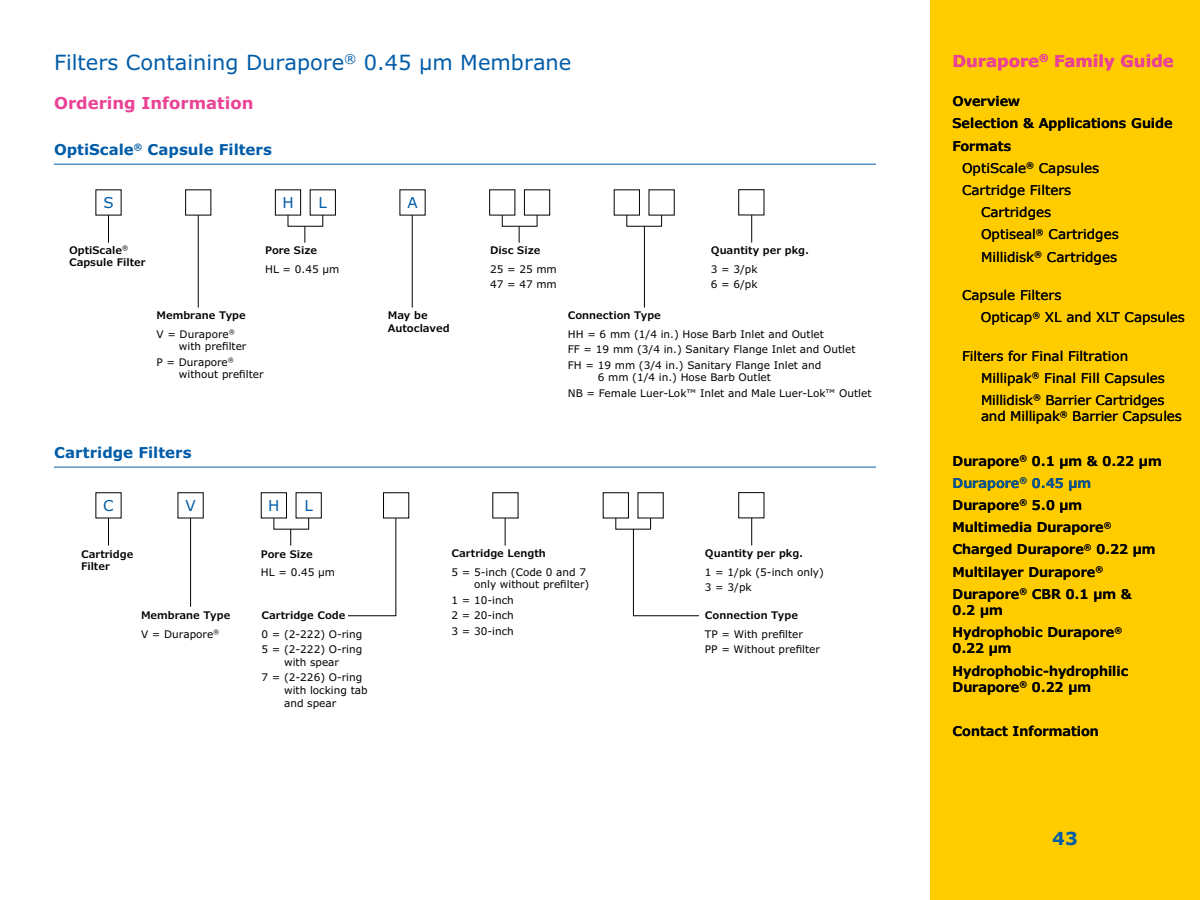
<style>
.page{position:relative;width:1200px;height:900px;background:#fff}
.page>*{position:absolute;margin:0;border:0;box-sizing:border-box;transform-origin:0 0}
.t1{font:21px "Verdana Pro";color:#005ca8}
.t2{font:700 18px "Verdana Pro";color:#005ca8}
.t3{font:700 16.5px "Verdana Pro";color:#eb4296}
.t4{font:700 15px "Verdana Pro";color:#005ca8}
.t5{font:15px "Verdana Pro";color:#005ca8}
.t6{font:600 13.5px/22.2px "Verdana Pro";color:#000}
.t7{font:13.5px/22.2px "Verdana Pro";color:#000}
.t8{font:10.5px/15.6px "Verdana Pro";color:#000}
.t9{font:600 10.5px/12.6px "Verdana Pro";color:#000}
.s1{font-weight:400}
.s2{color:#005ca8}
</style>
<div class="page">
<div style="left:930px;top:0;width:270px;height:900px;background:#fc0"></div>
<hr style="left:54px;top:164px;width:822px;height:1px;background:#005ca8">
<svg style="left:108px;top:215px;width:1px;height:28px"></svg>
<hr style="left:198px;top:215px;width:1px;height:93px;background:#000">
<svg style="left:751px;top:215px;width:1px;height:28px"></svg>
<hr style="left:412px;top:215px;width:1px;height:93px;background:#000">
<svg style="left:502px;top:215px;width:36px;height:28px"></svg>
<div style="left:524px;top:190px;width:26px;height:25px;border:1px solid #000"></div>
<svg style="left:288px;top:215px;width:36px;height:28px"></svg>
<div style="left:275px;top:190px;width:26px;height:25px;border:1px solid #000"></div>
<svg style="left:626px;top:215px;width:36px;height:12px"></svg>
<hr style="left:644px;top:226px;width:1px;height:82px;background:#000">
<hr style="left:54px;top:467px;width:822px;height:1px;background:#005ca8">
<svg style="left:108px;top:518px;width:1px;height:28px"></svg>
<svg style="left:751px;top:518px;width:1px;height:27px"></svg>
<svg style="left:348px;top:518px;width:48px;height:98px"></svg>
<svg style="left:505px;top:518px;width:1px;height:28px"></svg>
<hr style="left:190px;top:518px;width:1px;height:89px;background:#000">
<svg style="left:274px;top:518px;width:35px;height:28px"></svg>
<svg style="left:615px;top:518px;width:84px;height:98px"></svg>
<h1 class="t1" style="left:54px;top:49px;width:519px">Filters Containing Durapore<sup>®</sup> 0.45 μm Membrane</h1>
<h3 class="t3" style="left:54px;top:92px;width:201px">Ordering Information</h3>
<h3 class="t4" style="left:54px;top:140px;width:220px">OptiScale<sup>®</sup> Capsule Filters</h3>
<h3 class="t5" style="left:103px;top:193px;width:12px">S</h3>
<h3 class="t5" style="left:282px;top:193px;width:13px">H</h3>
<h3 class="t5" style="left:319px;top:193px;width:10px">L</h3>
<h3 class="t5" style="left:407px;top:193px;width:12px">A</h3>
<p class="t9" style="left:69px;top:244px;width:78px">OptiScale<sup>®<br></sup>Capsule Filter</p>
<p class="t9" style="left:711px;top:244px;width:100px">Quantity per pkg.</p>
<p class="t8" style="left:711px;top:261px;width:48px">3 = 3/pk<br>6 = 6/pk</p>
<p class="t9" style="left:388px;top:309px;width:63px">May be<br>Autoclaved</p>
<p class="t9" style="left:265px;top:244px;width:53px">Pore Size</p>
<p class="t8" style="left:265px;top:261px;width:76px">HL = 0.45 µm</p>
<p class="t9" style="left:490px;top:244px;width:52px">Disc Size</p>
<p class="t8" style="left:490px;top:261px;width:68px">25 = 25 mm<br>47 = 47 mm</p>
<p class="t9" style="left:156px;top:306px;width:91px;line-height:18.6px">Membrane Type<br><span class="s1">V = Durapore</span><sup>®</sup></p>
<p class="t8" style="left:156px;top:339px;width:91px;text-indent:23px">with prefilter<br>P = Durapore<sup>®</sup></p>
<p class="t8" style="left:179px;top:367px;width:86px">without prefilter</p>
<p class="t9" style="left:568px;top:309px;width:95px">Connection Type</p>
<p class="t8" style="left:568px;top:326px;width:289px">HH = 6 mm (1/4 in.) Hose Barb Inlet and Outlet<br>FF = 19 mm (3/4 in.) Sanitary Flange Inlet and Outlet<br>FH = 19 mm (3/4 in.) Sanitary Flange Inlet and</p>
<p class="t8" style="left:568px;top:370px;width:305px;text-indent:30px">6 mm (1/4 in.) Hose Barb Outlet<br>NB = Female Luer-Lok™ Inlet and Male Luer-Lok™ Outlet</p>
<h3 class="t4" style="left:54px;top:443px;width:139px">Cartridge Filters</h3>
<h3 class="t5" style="left:103px;top:496px;width:12px">C</h3>
<h3 class="t5" style="left:185px;top:496px;width:12px">V</h3>
<h3 class="t5" style="left:268px;top:496px;width:13px">H</h3>
<h3 class="t5" style="left:304px;top:496px;width:10px">L</h3>
<p class="t9" style="left:81px;top:548px;width:54px">Cartridge<br>Filter</p>
<p class="t9" style="left:705px;top:547px;width:100px">Quantity per pkg.</p>
<p class="t8" style="left:705px;top:564px;width:120px">1 = 1/pk (5-inch only)<br>3 = 3/pk</p>
<p class="t9" style="left:261px;top:609px;width:86px">Cartridge Code</p>
<p class="t8" style="left:261px;top:626px;width:102px">0 = (2-222) O-ring<br>5 = (2-222) O-ring</p>
<p class="t8" style="left:261px;top:654px;width:102px;text-align:center">with spear<br>7 = (2-226) O-ring</p>
<p class="t8" style="left:284px;top:684px;width:85px;line-height:12.6px">with locking tab and spear</p>
<p class="t9" style="left:452px;top:547px;width:96px">Cartridge Length</p>
<p class="t8" style="left:474px;top:566px;width:117px;line-height:12.6px;text-indent:-23px">5 = 5-inch (Code 0 and 7 only without prefilter)</p>
<p class="t8" style="left:452px;top:592px;width:64px;text-align:justify">1 = 10-inch 2 = 20-inch 3 = 30-inch</p>
<p class="t9" style="left:261px;top:548px;width:53px">Pore Size</p>
<p class="t8" style="left:261px;top:565px;width:76px">HL = 0.45 µm</p>
<p class="t9" style="left:141px;top:606px;width:91px;line-height:18.6px">Membrane Type<br><span class="s1">V = Durapore</span><sup>®</sup></p>
<p class="t9" style="left:705px;top:609px;width:95px">Connection Type</p>
<p class="t8" style="left:705px;top:626px;width:117px">TP = With prefilter<br>PP = Without prefilter</p>
<h3 class="t3" style="left:952px;top:50px;width:223px">Durapore<sup>®</sup> Family Guide</h3>
<p class="t6" style="left:952px;top:90px;width:69px">Overview</p>
<p class="t6" style="left:952px;top:112px;width:222px">Selection &amp; Applications Guide</p>
<p class="t6" style="left:952px;top:135px;width:60px">Formats</p>
<p class="t7" style="left:962px;top:157px;width:139px">OptiScale<sup>®</sup> Capsules</p>
<p class="t7" style="left:962px;top:179px;width:111px">Cartridge Filters</p>
<p class="t7" style="left:981px;top:201px;width:72px">Cartridges</p>
<p class="t7" style="left:981px;top:224px;width:139px">Optiseal<sup>®</sup> Cartridges</p>
<p class="t7" style="left:981px;top:246px;width:138px">Millidisk<sup>®</sup> Cartridges</p>
<p class="t7" style="left:981px;top:284px;width:206px;text-indent:-19px">Capsule Filters<br>Opticap<sup>®</sup> XL and XLT Capsules</p>
<p class="t7" style="left:981px;top:345px;width:185px;text-indent:-19px">Filters for Final Filtration<br>Millipak<sup>®</sup> Final Fill Capsules<br>Millidisk<sup>®</sup> Barrier Cartridges</p>
<p class="t7" style="left:981px;top:405px;width:202px">and Millipak<sup>®</sup> Barrier Capsules</p>
<p class="t6" style="left:952px;top:450px;width:211px">Durapore<sup>®</sup> 0.1 μm &amp; 0.22 μm<br><span class="s2">Durapore</span><sup>®</sup> <span class="s2">0.45 μm<br></span>Durapore<sup>®</sup> 5.0 μm<br>Multimedia Durapore<sup>®<br></sup>Charged Durapore<sup>®</sup> 0.22 μm<br>Multilayer Durapore<sup>®<br></sup>Durapore<sup>®</sup> CBR 0.1 μm &amp;</p>
<p class="t6" style="left:953px;top:599px;width:171px">0.2 μm<br>Hydrophobic Durapore<sup>®</sup></p>
<p class="t6" style="left:953px;top:637px;width:177px">0.22 μm<br>Hydrophobic-hydrophilic</p>
<p class="t6" style="left:953px;top:676px;width:140px">Durapore<sup>®</sup> 0.22 μm</p>
<p class="t6" style="left:953px;top:720px;width:148px">Contact Information</p>
<h2 class="t2" style="left:1052px;top:827px;width:27px">43</h2>
</div>
